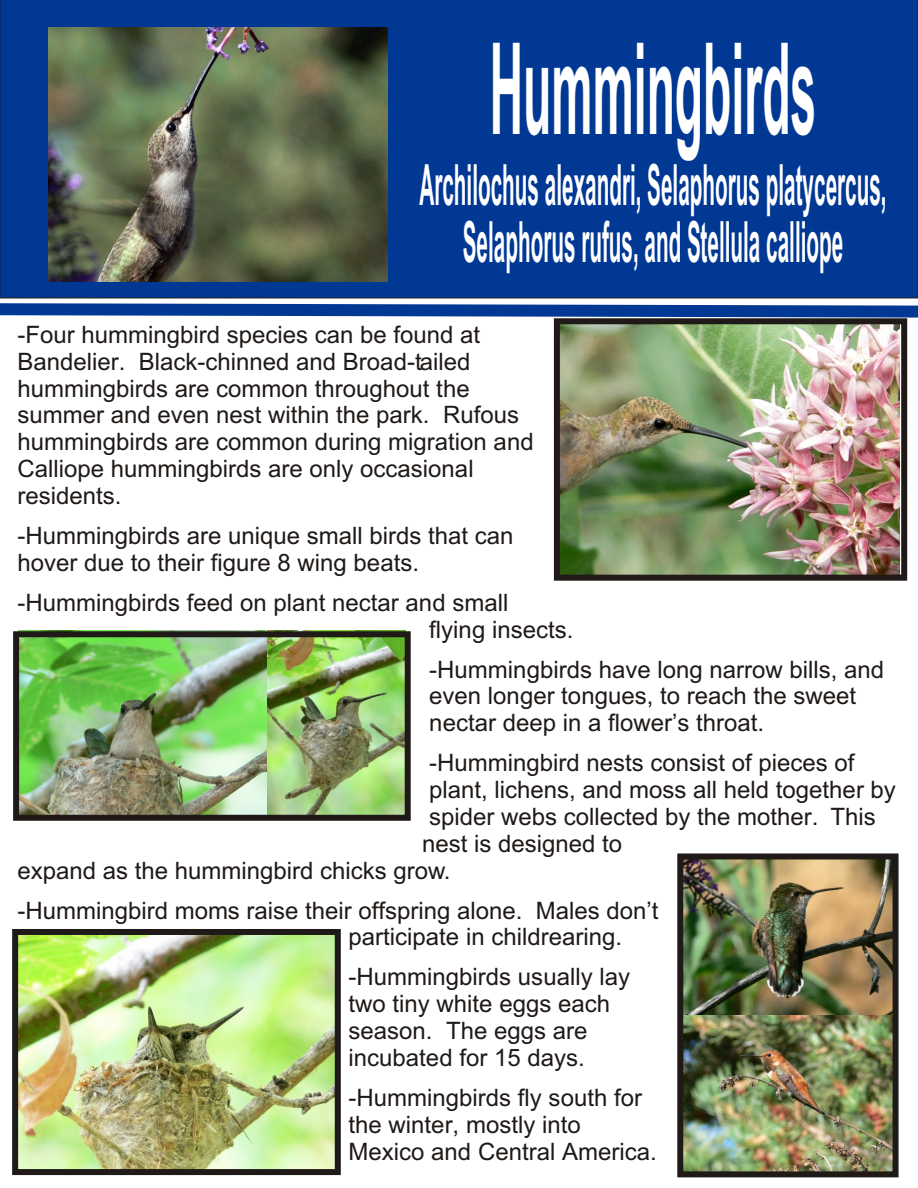
<style>
.page{position:relative;width:918px;height:1188px;background:#fff}
.page>*{position:absolute;margin:0;border:0;box-sizing:border-box;transform-origin:0 0}
.t1{font:700 127.35px "Arial";color:#fff;scale:.36 1}
.t2{font:700 57px/57.3px "Arial";color:#fff;text-align:center;scale:.36 1}
.t3{font:24px/26.8px "Arial";color:#1f1a17}
</style>
<div class="page">
<div style="left:0;top:0;width:918px;height:298px;background:#003894"></div>
<svg style="left:0;top:297px;width:918px;height:27px"></svg>
<img style="left:561px;top:325px;width:339px;height:249px">
<img style="left:49px;top:28px;width:339px;height:254px">
<img style="left:19px;top:936px;width:315px;height:232px">
<img style="left:20px;top:638px;width:384px;height:176px">
<div style="left:13px;top:631px;width:398px;height:190px;border:6px solid #1f1a17"></div>
<img style="left:684px;top:860px;width:208px;height:310px">
<div style="left:677px;top:853px;width:222px;height:324px;border:6px solid #1f1a17"></div>
<div style="left:12px;top:929px;width:329px;height:246px;border:6px solid #1f1a17"></div>
<div style="left:554px;top:318px;width:353px;height:263px;border:6px solid #1f1a17"></div>
<h1 class="t1" style="left:490px;top:42px;width:909px">Hummingbirds</h1>
<h2 class="t2" style="left:419px;top:162px;width:1299px">Archilochus alexandri, Selaphorus platycercus,<br>Selaphorus rufus, and Ste lula ca liope</h2>
<p class="t3" style="left:17px;top:323px;width:518px">-Four hummingbird species can be found at Bandelier. Black-chinned and Broad-tailed hummingbirds are common throughout the summer and even nest within the park. Rufous hummingbirds are common during migration and Calliope hummingbirds are only occasional residents.</p>
<p class="t3" style="left:17px;top:524px;width:498px">-Hummingbirds are unique small birds that can hover due to their figure 8 wing beats.</p>
<p class="t3" style="left:429px;top:591px;width:146px;text-indent:-412px">-Hummingbirds feed on plant nectar and small<br>flying insects.</p>
<p class="t3" style="left:429px;top:658px;width:456px">-Hummingbirds have long narrow bills, and even longer tongues, to reach the sweet nectar deep in a flower’s throat.</p>
<p class="t3" style="left:429px;top:752px;width:427px">-Hummingbird nests consist of pieces of</p>
<p class="t3" style="left:429px;top:778px;width:468px">plant, lichens, and moss all held together by</p>
<p class="t3" style="left:429px;top:805px;width:448px">spider webs collected by the mother. This</p>
<p class="t3" style="left:422px;top:832px;width:202px">nest is designed to</p>
<p class="t3" style="left:17px;top:859px;width:435px">expand as the hummingbird chicks grow.</p>
<p class="t3" style="left:349px;top:899px;width:312px;text-indent:-331px">-Hummingbird moms raise their offspring alone. Males don’t participate in childrearing.</p>
<p class="t3" style="left:349px;top:966px;width:283px">-Hummingbirds usually lay two tiny white eggs each season. The eggs are incubated for 15 days.</p>
<p class="t3" style="left:349px;top:1086px;width:310px">-Hummingbirds fly south for the winter, mostly into<br>Mexico and Central America.</p>
</div>
